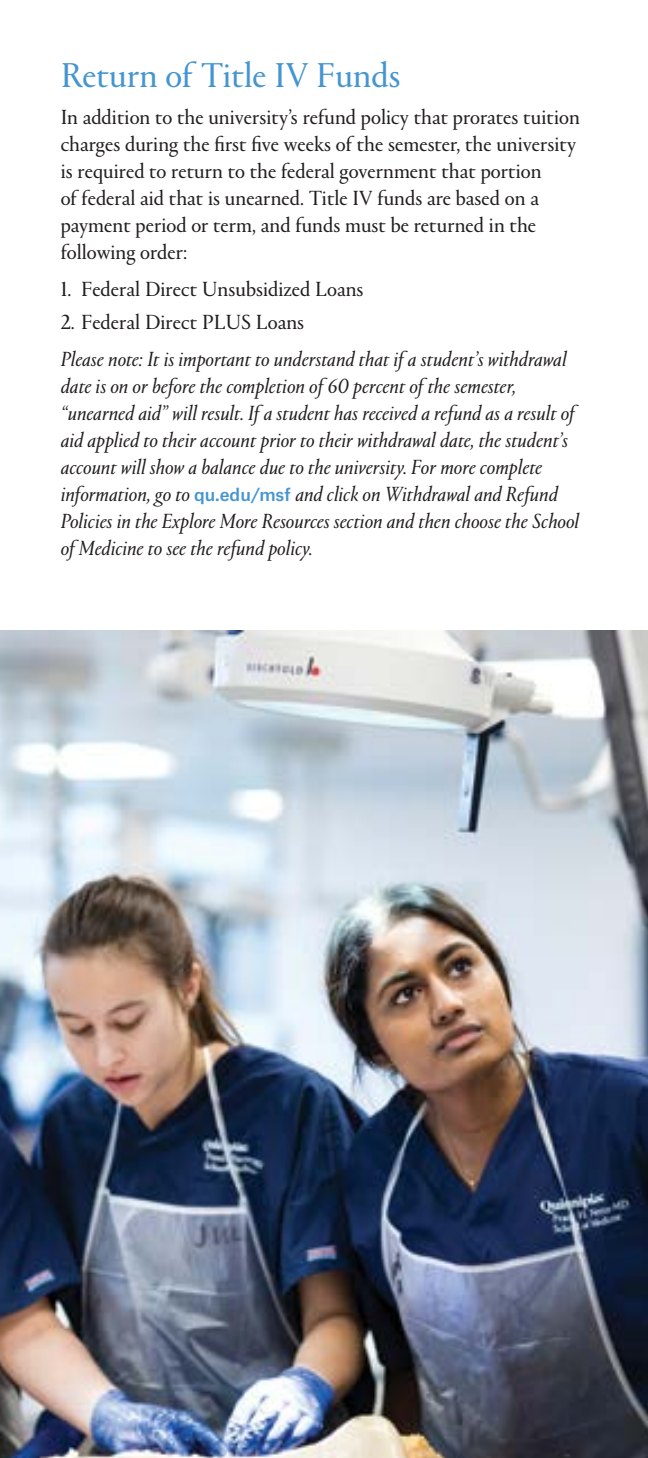
<style>
.page{position:relative;width:648px;height:1458px;background:#fff}
.page>*{position:absolute;margin:0;border:0;box-sizing:border-box;transform-origin:0 0}
.H2-headline_next_fra{font:36px "Portrait Q";color:#4495d1}
.p-body{font:italic 21.38px/27px "Portrait Q";color:#231f20}
.p-body-2{font:21.38px/27px "Portrait Q";color:#231f20}
.s1{font-family:"Atlas Grotesk";font-weight:500;font-style:normal;font-size:16.88px;color:#4495d1}
</style>
<div class="page">
<img style="left:0;top:630px;width:648px;height:828px">
<h2 class="H2-headline_next_fra" style="left:61px;top:51px;width:341px">Return of Title IV Funds</h2>
<p class="p-body-2" style="left:61px;top:103px;width:521px">In addition to the university’s refund policy that prorates tuition charges during the first five weeks of the semester, the university is required to return to the federal government that portion<br>of federal aid that is unearned. Title IV funds are based on a payment period or term, and funds must be returned in the following order:</p>
<p class="p-body-2" style="left:61px;top:275px;width:304px">1. Federal Direct Unsubsidized Loans</p>
<p class="p-body-2" style="left:61px;top:308px;width:245px">2. Federal Direct PLUS Loans</p>
<p class="p-body" style="left:61px;top:345px;width:520px">Please note: It is important to understand that if a student’s withdrawal date is on or before the completion of 60 percent of the semester, “unearned aid” will result. If a student has received a refund as a result of aid applied to their account prior to their withdrawal date, the student’s account will show a balance due to the university. For more complete information, go to <span class="s1">qu.edu/msf</span> and click on Withdrawal and Refund Policies in the Explore More Resources section and then choose the School of Medicine to see the refund policy.</p>
</div>
